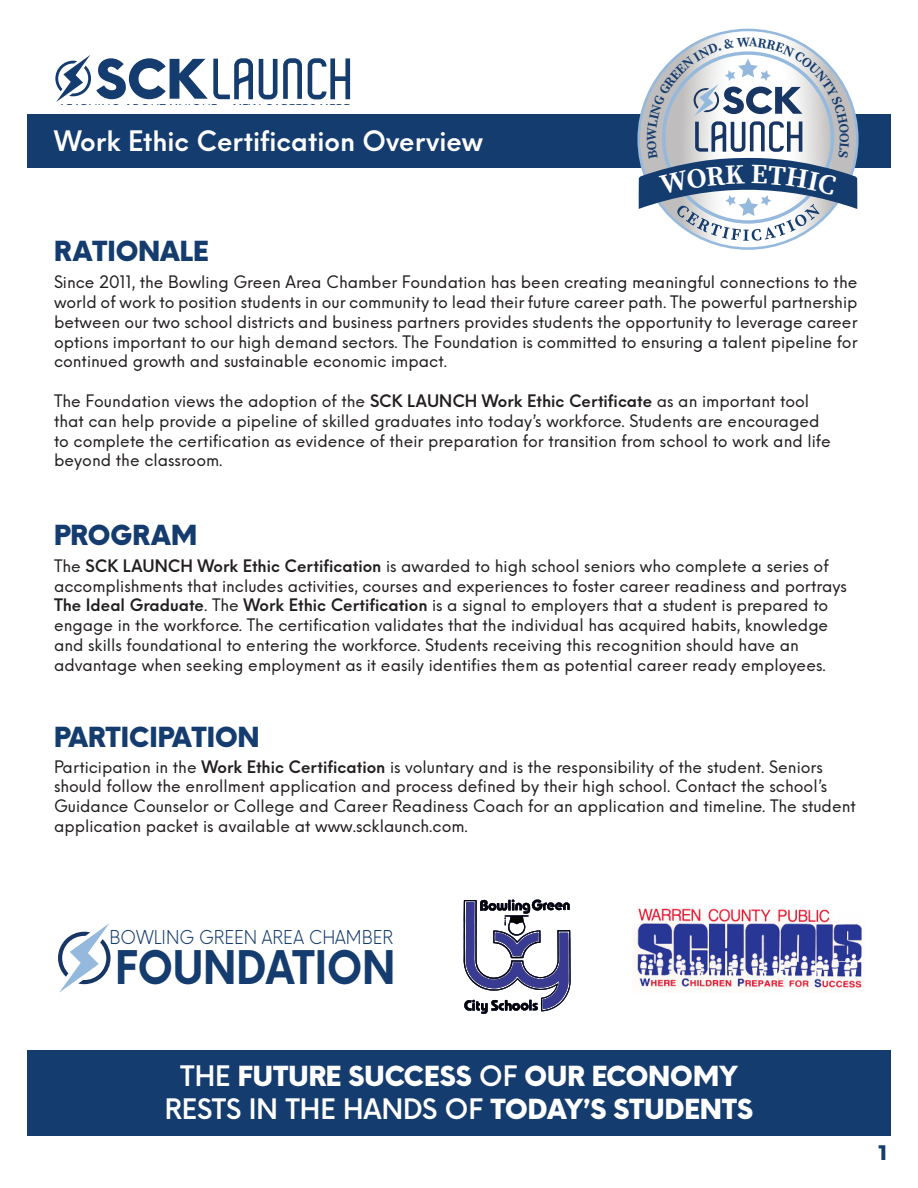
<style>
.page{position:relative;width:918px;height:1188px;background:#fff}
.page>*{position:absolute;margin:0;border:0;box-sizing:border-box;transform-origin:0 0}
.t1{font:700 45.15px "Mobilo";color:#153c6e;scale:.91 1}
.t2{font:800 27px/32.4px "Mobilo";color:#fff;text-align:center}
.t3{font:600 27px "Mobilo";color:#fff}
.t4{font:800 27px "Mobilo";color:#153c6e}
.t5{font:700 21px "Montserrat";color:#153c6e}
.t6{font:300 18.3px "Mobilo";color:#153c6e;scale:.95 1}
.t7{font:16.5px/19.8px "Mobilo";color:#231f20}
.t8{font:11.55px "Mobilo";letter-spacing:.025em;color:#153c6e}
.s1{font-weight:600}
</style>
<div class="page">
<div style="left:27px;top:114px;width:864px;height:54px;background:#153c6e"></div>
<svg style="left:259px;top:58px;width:43px;height:41px"></svg>
<svg style="left:308px;top:58px;width:42px;height:41px"></svg>
<svg style="left:55px;top:55px;width:198px;height:47px"></svg>
<svg style="left:58px;top:923px;width:53px;height:70px"></svg>
<img style="left:635px;top:908px;width:227px;height:81px">
<svg style="left:463px;top:899px;width:108px;height:115px"></svg>
<div style="left:27px;top:1050px;width:864px;height:86px;background:#153c6e"></div>
<svg style="left:639px;top:37px;width:218px;height:204px"></svg>
<p class="t8" style="left:61px;top:102px;width:291px"><span class="s1">L</span>EARNING <span class="s1">A</span>BOUT <span class="s1">U</span>NIQUE + <span class="s1">N</span>EW <span class="s1">C</span>AREERS <span class="s1">H</span>ERE</p>
<h2 class="t3" style="left:54px;top:123px;width:431px">Work Ethic Certification Overview</h2>
<h2 class="t4" style="left:54px;top:233px;width:156px">RATIONALE</h2>
<p class="t7" style="left:54px;top:273px;width:805px;text-align:justify">Since 2011, the Bowling Green Area Chamber Foundation has been creating meaningful connections to the world of work to position students in our community to lead their future career path. The powerful partnership between our two school districts and business partners provides students the opportunity to leverage career options important to our high demand sectors. The Foundation is committed to ensuring a talent pipeline for continued growth and sustainable economic impact.</p>
<p class="t7" style="left:54px;top:391px;width:778px">The Foundation views the adoption of the <span class="s1">SCK LAUNCH Work Ethic Certificate</span> as an important tool that can help provide a pipeline of skilled graduates into today’s workforce. Students are encouraged to complete the certification as evidence of their preparation for transition from school to work and life beyond the classroom.</p>
<h2 class="t4" style="left:54px;top:517px;width:145px">PROGRAM</h2>
<p class="t7" style="left:54px;top:556px;width:794px">The <span class="s1">SCK LAUNCH Work Ethic Certification</span> is awarded to high school seniors who complete a series of accomplishments that includes activities, courses and experiences to foster career readiness and portrays <span class="s1">The Ideal Graduate</span>. The <span class="s1">Work Ethic Certification</span> is a signal to employers that a student is prepared to engage in the workforce. The certification validates that the individual has acquired habits, knowledge and skills foundational to entering the workforce. Students receiving this recognition should have an advantage when seeking employment as it easily identifies them as potential career ready employees.</p>
<h2 class="t4" style="left:54px;top:718px;width:207px">PARTICIPATION</h2>
<p class="t7" style="left:54px;top:757px;width:803px">Participation in the <span class="s1">Work Ethic Certification</span> is voluntary and is the responsibility of the student. Seniors should follow the enrollment application and process defined by their high school. Contact the school’s Guidance Counselor or College and Career Readiness Coach for an application and timeline. The student application packet is available at www.scklaunch.com.</p>
<p class="t6" style="left:110px;top:925px;width:300px">BOWLING GREEN AREA CHAMBER</p>
<h1 class="t1" style="left:115px;top:937px;width:309px">FOUNDATION</h1>
<h2 class="t2" style="left:165px;top:1061px;width:590px"><span class="s1">THE</span> FUTURE SUCCESS <span class="s1">OF</span> OUR ECONOMY<br><span class="s1">RESTS IN THE HANDS OF</span> TODAY’S STUDENTS</h2>
<p class="t5" style="left:877px;top:1135px;width:14px">1</p>
</div>
